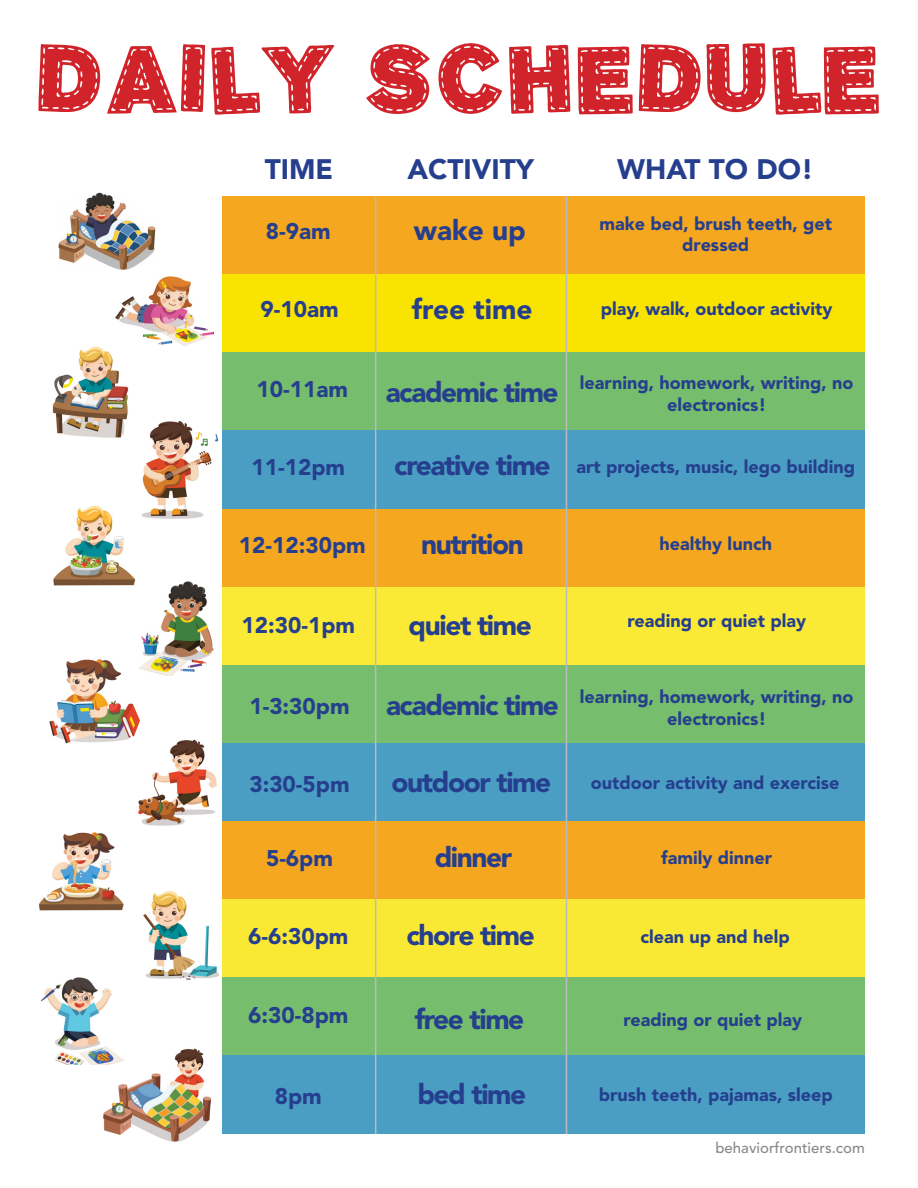
<style>
.page{position:relative;width:918px;height:1188px;background:#fff}
.page>*{position:absolute;margin:0;border:0;box-sizing:border-box;transform-origin:0 0}
.t1{font:96.75px "Singer Mears";color:#d1232a}
.t2{font:900 28.05px "Avenir";letter-spacing:-.05em;color:#253f8e}
.t3{font:900 28.05px "Avenir";color:#253f8e}
.t4{font:900 22.5px "Avenir";color:#253f8e}
.t5{font:900 18px/21.6px "Avenir";color:#253f8e;text-align:center}
.t6{font:500 15px "Avenir";color:#87898c}
</style>
<div class="page">
<div style="left:222px;top:197px;width:643px;height:78px;background:#f5a71f"></div>
<div style="left:222px;top:275px;width:643px;height:78px;background:#f9e401"></div>
<div style="left:222px;top:353px;width:643px;height:78px;background:#76bd6d"></div>
<div style="left:222px;top:431px;width:643px;height:78px;background:#4a9ec3"></div>
<div style="left:222px;top:509px;width:643px;height:78px;background:#f5a71f"></div>
<div style="left:222px;top:587px;width:643px;height:78px;background:#faea36"></div>
<div style="left:222px;top:665px;width:643px;height:78px;background:#76bd6d"></div>
<div style="left:222px;top:743px;width:643px;height:79px;background:#4a9ec3"></div>
<div style="left:222px;top:822px;width:643px;height:78px;background:#f5a71f"></div>
<div style="left:222px;top:900px;width:643px;height:78px;background:#fae934"></div>
<div style="left:222px;top:978px;width:643px;height:78px;background:#76bd6d"></div>
<div style="left:222px;top:1056px;width:643px;height:78px;background:#4a9ec3"></div>
<hr style="left:375px;top:197px;width:1px;height:937px;background:#babbbe">
<hr style="left:566px;top:197px;width:1px;height:937px;background:#babbbe">
<img style="left:59px;top:192px;width:97px;height:78px">
<img style="left:52px;top:346px;width:77px;height:92px">
<img style="left:103px;top:1048px;width:108px;height:94px">
<img style="left:144px;top:891px;width:74px;height:89px">
<img style="left:49px;top:659px;width:91px;height:84px">
<img style="left:113px;top:276px;width:101px;height:72px">
<img style="left:41px;top:978px;width:83px;height:87px">
<img style="left:53px;top:506px;width:83px;height:80px">
<img style="left:142px;top:421px;width:76px;height:97px">
<img style="left:38px;top:832px;width:86px;height:79px">
<img style="left:136px;top:739px;width:80px;height:86px">
<img style="left:139px;top:581px;width:74px;height:95px">
<p class="t1" style="left:40px;top:35px;width:848px">DAILY SCHEDULE</p>
<p class="t2" style="left:265px;top:152px;width:70px">TIME</p>
<p class="t3" style="left:407px;top:152px;width:128px">ACTIVITY</p>
<p class="t2" style="left:617px;top:152px;width:198px">WHAT TO DO!</p>
<p class="t2" style="left:414px;top:213px;width:114px">wake up</p>
<p class="t5" style="left:599px;top:213px;width:234px">make bed, brush teeth, get dressed</p>
<p class="t4" style="left:266px;top:218px;width:66px">8-9am</p>
<p class="t4" style="left:260px;top:296px;width:80px">9-10am</p>
<p class="t3" style="left:412px;top:292px;width:122px">free time</p>
<p class="t5" style="left:601px;top:298px;width:233px">play, walk, outdoor activity</p>
<p class="t4" style="left:257px;top:375px;width:93px">10-11am</p>
<p class="t2" style="left:386px;top:376px;width:175px">academic time</p>
<p class="t5" style="left:580px;top:372px;width:275px">learning, homework, writing, no electronics!</p>
<p class="t4" style="left:252px;top:454px;width:95px">11-12pm</p>
<p class="t2" style="left:394px;top:448px;width:158px">creative time</p>
<p class="t5" style="left:576px;top:456px;width:280px">art projects, music, lego building</p>
<p class="t4" style="left:239px;top:532px;width:128px">12-12:30pm</p>
<p class="t2" style="left:421px;top:527px;width:104px">nutrition</p>
<p class="t5" style="left:660px;top:532px;width:114px">healthy lunch</p>
<p class="t4" style="left:242px;top:612px;width:115px">12:30-1pm</p>
<p class="t2" style="left:409px;top:608px;width:125px">quiet time</p>
<p class="t5" style="left:627px;top:610px;width:180px">reading or quiet play</p>
<p class="t4" style="left:249px;top:692px;width:102px">1-3:30pm</p>
<p class="t2" style="left:386px;top:688px;width:175px">academic time</p>
<p class="t5" style="left:580px;top:686px;width:275px">learning, homework, writing, no electronics!</p>
<p class="t4" style="left:249px;top:770px;width:102px">3:30-5pm</p>
<p class="t2" style="left:392px;top:766px;width:161px">outdoor time</p>
<p class="t5" style="left:591px;top:772px;width:250px">outdoor activity and exercise</p>
<p class="t4" style="left:266px;top:844px;width:69px">5-6pm</p>
<p class="t2" style="left:435px;top:840px;width:79px">dinner</p>
<p class="t5" style="left:661px;top:846px;width:113px">family dinner</p>
<p class="t4" style="left:248px;top:923px;width:102px">6-6:30pm</p>
<p class="t2" style="left:406px;top:918px;width:130px">chore time</p>
<p class="t5" style="left:641px;top:926px;width:151px">clean up and help</p>
<p class="t4" style="left:248px;top:1002px;width:102px">6:30-8pm</p>
<p class="t4" style="left:275px;top:1083px;width:49px">8pm</p>
<p class="t2" style="left:415px;top:1003px;width:111px">free time</p>
<p class="t2" style="left:417px;top:1077px;width:110px">bed time</p>
<p class="t5" style="left:623px;top:1009px;width:180px">reading or quiet play</p>
<p class="t5" style="left:599px;top:1083px;width:235px">brush teeth, pajamas, sleep</p>
<p class="t6" style="left:715px;top:1139px;width:151px">behaviorfrontiers.com</p>
</div>
